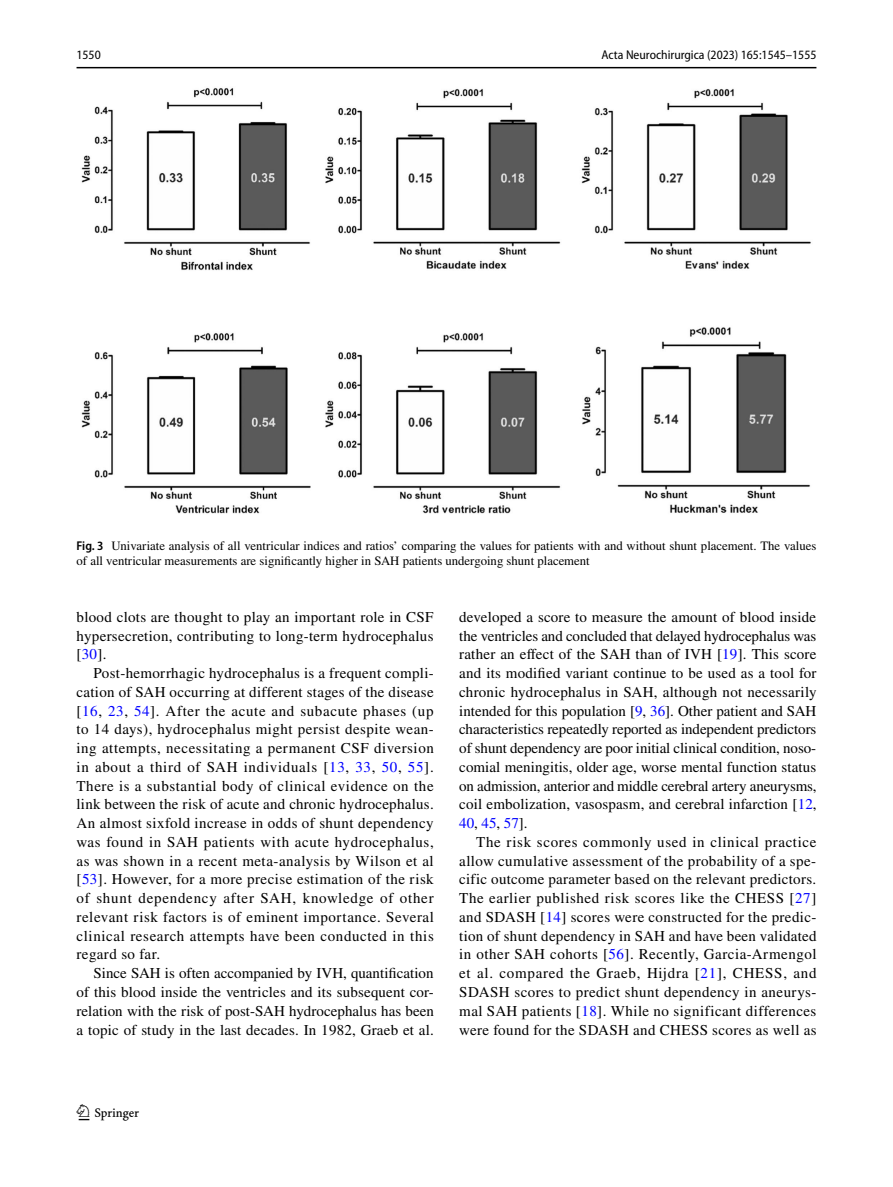
<style>
.page{position:relative;width:893px;height:1187px;background:#fff}
.page>*{position:absolute;margin:0;border:0;box-sizing:border-box;transform-origin:0 0}
.t1{font:22.5px "Springnew Regular 2";color:#000}
.t2{font:15px/18.8px "STIX";letter-spacing:.02em;color:#000;text-align:justify}
.t3{font:12.75px/15px "STIX";color:#000}
.t4{font:semi-condensed 12.75px "Myriad Pro";color:#000}
.s1{font-family:"Myriad Pro";font-weight:600;font-stretch:semi-condensed}
.s2{color:#00f}
</style>
<div class="page">
<hr style="left:77px;top:67px;width:739px;height:1px;background:#000">
<img style="left:81px;top:88px;width:730px;height:426px">
<p class="t4" style="left:77px;top:48px;width:26px">1550</p>
<p class="t4" style="left:602px;top:48px;width:216px">Acta Neurochirurgica (2023) 165:1545–1555</p>
<p class="t3" style="left:77px;top:538px;width:741px"><span class="s1">Fig. 3</span> Univariate analysis of all ventricular indices and ratios’ comparing the values for patients with and without shunt placement. The values of all ventricular measurements are significantly higher in SAH patients undergoing shunt placement</p>
<p class="t2" style="left:77px;top:608px;width:358px">blood clots are thought to play an important role in CSF hypersecretion, contributing to long-term hydrocephalus [<span class="s2">30</span>].</p>
<p class="t2" style="left:77px;top:664px;width:359px;text-indent:17px">Post-hemorrhagic hydrocephalus is a frequent compli&shy;cation of SAH occurring at different stages of the disease [<span class="s2">16</span>, <span class="s2">23</span>, <span class="s2">54</span>]. After the acute and subacute phases (up to 14 days), hydrocephalus might persist despite wean&shy;ing attempts, necessitating a permanent CSF diversion in about a third of SAH individuals [<span class="s2">13</span>, <span class="s2">33</span>, <span class="s2">50</span>, <span class="s2">55</span>].<br>There is a substantial body of clinical evidence on the link between the risk of acute and chronic hydrocephalus.<br>An almost sixfold increase in odds of shunt dependency was found in SAH patients with acute hydrocephalus, as was shown in a recent meta-analysis by Wilson et al [<span class="s2">53</span>]. However, for a more precise estimation of the risk of shunt dependency after SAH, knowledge of other relevant risk factors is of eminent importance. Several clinical research attempts have been conducted in this regard so far.</p>
<p class="t2" style="left:77px;top:964px;width:359px;text-indent:17px">Since SAH is often accompanied by IVH, quantification of this blood inside the ventricles and its subsequent cor&shy;relation with the risk of post-SAH hydrocephalus has been a topic of study in the last decades. In 1982, Graeb et al.</p>
<p class="t2" style="left:459px;top:608px;width:359px">developed a score to measure the amount of blood inside the ventricles and concluded that delayed hydrocephalus was rather an effect of the SAH than of IVH [<span class="s2">19</span>]. This score and its modified variant continue to be used as a tool for chronic hydrocephalus in SAH, although not necessarily intended for this population [<span class="s2">9</span>, <span class="s2">36</span>]. Other patient and SAH characteristics repeatedly reported as independent predictors of shunt dependency are poor initial clinical condition, noso&shy;comial meningitis, older age, worse mental function status on admission, anterior and middle cerebral artery aneurysms, coil embolization, vasospasm, and cerebral infarction [<span class="s2">12</span>, <span class="s2">40</span>, <span class="s2">45</span>, <span class="s2">57</span>].</p>
<p class="t2" style="left:459px;top:833px;width:359px;text-indent:17px">The risk scores commonly used in clinical practice allow cumulative assessment of the probability of a spe&shy;cific outcome parameter based on the relevant predictors.<br>The earlier published risk scores like the CHESS [<span class="s2">27</span>] and SDASH [<span class="s2">14</span>] scores were constructed for the predic&shy;tion of shunt dependency in SAH and have been validated in other SAH cohorts [<span class="s2">56</span>]. Recently, Garcia-Armengol et al. compared the Graeb, Hijdra [<span class="s2">21</span>], CHESS, and SDASH scores to predict shunt dependency in aneurys&shy;mal SAH patients [<span class="s2">18</span>]. While no significant differences were found for the SDASH and CHESS scores as well as</p>
<h1 class="t1" style="left:79px;top:1104px;width:62px">1 3</h1>
</div>
